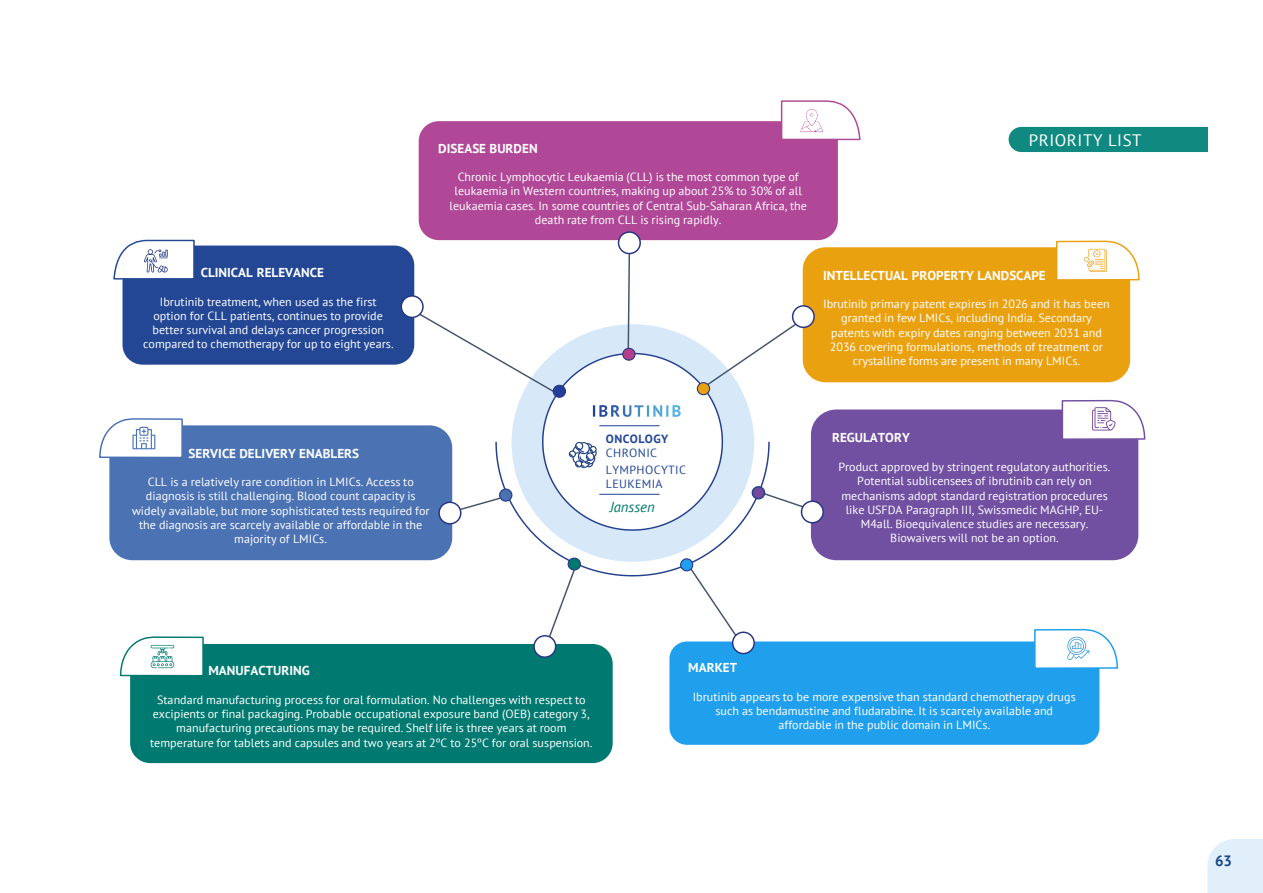
<style>
.page{position:relative;width:1263px;height:893px;background:#fff}
.page>*{position:absolute;margin:0;border:0;box-sizing:border-box;transform-origin:0 0}
.t1{font:16.5px "PT Sans";letter-spacing:.035em;color:#fff}
.t2{font:700 15px "PT Sans";color:#154789}
.t3{font:italic 14.55px "PT Sans";color:#00796f}
.t4{font:700 12.9px "PT Sans";letter-spacing:.005em;color:#fff}
.t5{font:11.85px/14.1px "PT Sans";color:#fff;text-align:center}
.t6{font:11.85px/14.2px "PT Sans";letter-spacing:.03em;color:#234794}
.t7{font:700 11.85px/14.1px "PT Sans";letter-spacing:.035em;color:#234794}
.s1{font-weight:400}
</style>
<div class="page">
<div style="left:1207px;top:839px;width:56px;height:54px;background:#e0eff9"></div>
<div style="left:122px;top:246px;width:292px;height:119px;background:#234795;border-radius:20px"></div>
<svg style="left:113px;top:239px;width:82px;height:41px"></svg>
<div style="left:811px;top:409px;width:327px;height:151px;background:#714fa1;border-radius:25px"></div>
<svg style="left:1061px;top:399px;width:85px;height:42px"></svg>
<div style="left:109px;top:425px;width:343px;height:135px;background:#4b72b3;border-radius:23px"></div>
<svg style="left:99px;top:418px;width:85px;height:41px"></svg>
<div style="left:803px;top:247px;width:327px;height:135px;background:#eaa110;border-radius:23px"></div>
<svg style="left:1055px;top:240px;width:85px;height:41px"></svg>
<div style="left:419px;top:121px;width:419px;height:119px;background:#b04897;border-radius:20px"></div>
<svg style="left:780px;top:100px;width:81px;height:41px"></svg>
<div style="left:669px;top:641px;width:430px;height:104px;background:#209fed;border-radius:17px"></div>
<svg style="left:1033px;top:628px;width:86px;height:42px"></svg>
<div style="left:130px;top:644px;width:483px;height:119px;background:#007970;border-radius:20px"></div>
<svg style="left:119px;top:636px;width:85px;height:41px"></svg>
<div style="left:401px;top:296px;width:22px;height:21px;background:#fff;border-radius:50%"></div>
<div style="left:401px;top:295px;width:23px;height:23px;border:1px solid #283583;border-radius:50%"></div>
<div style="left:618px;top:232px;width:22px;height:22px;background:#fff;border-radius:50%"></div>
<div style="left:618px;top:231px;width:23px;height:23px;border:1px solid #283583;border-radius:50%"></div>
<svg style="left:793px;top:306px;width:21px;height:21px"></svg>
<div style="left:792px;top:305px;width:23px;height:23px;border:1px solid #283583;border-radius:50%"></div>
<div style="left:801px;top:501px;width:22px;height:22px;background:#fff;border-radius:50%"></div>
<div style="left:801px;top:500px;width:23px;height:23px;border:1px solid #283583;border-radius:50%"></div>
<svg style="left:418px;top:252px;width:388px;height:407px"></svg>
<hr style="left:599px;top:425px;width:61px;height:1px;background:#213f99">
<hr style="left:599px;top:494px;width:61px;height:1px;background:#213f99">
<div style="left:1008px;top:127px;width:199px;height:25px;background:#108a81"></div>
<p class="t4" style="left:201px;top:264px;width:125px">CLINICAL RELEVANCE</p>
<p class="t5" style="left:143px;top:294px;width:252px">Ibrutinib treatment, when used as the first option for CLL patients, continues to provide better survival and delays cancer progression compared to chemotherapy for up to eight years.</p>
<p class="t4" style="left:438px;top:140px;width:101px">DISEASE BURDEN</p>
<p class="t5" style="left:449px;top:170px;width:359px">Chronic Lymphocytic Leukaemia (CLL) is the most common type of leukaemia in Western countries, making up about 25% to 30% of all leukaemia cases. In some countries of Central Sub-Saharan Africa, the death rate from CLL is rising rapidly.</p>
<p class="t1" style="left:1029px;top:129px;width:114px">PRIORITY LIST</p>
<p class="t4" style="left:823px;top:266px;width:224px">INTELLECTUAL PROPERTY LANDSCAPE</p>
<p class="t5" style="left:823px;top:297px;width:288px">Ibrutinib primary patent expires in 2026 and it has been granted in few LMICs, including India. Secondary patents with expiry dates ranging between 2031 and 2036 covering formulations, methods of treatment or crystalline forms are present in many LMICs.</p>
<p class="t4" style="left:188px;top:444px;width:172px">SERVICE DELIVERY ENABLERS</p>
<p class="t5" style="left:132px;top:475px;width:299px">CLL is a relatively rare condition in LMICs. Access to diagnosis is still challenging. Blood count capacity is widely available, but more sophisticated tests required for the diagnosis are scarcely available or affordable in the majority of LMICs.</p>
<p class="t7" style="left:606px;top:431px;width:64px">ONCOLOGY<br><span class="s1">CHRONIC</span></p>
<p class="t6" style="left:606px;top:462px;width:82px">LYMPHOCYTIC<br>LEUKEMIA</p>
<p class="t3" style="left:610px;top:498px;width:46px">Janssen</p>
<p class="t4" style="left:832px;top:429px;width:79px">REGULATORY</p>
<p class="t5" style="left:838px;top:460px;width:273px">Product approved by stringent regulatory authorities.<br>Potential sublicensees of ibrutinib can rely on mechanisms adopt standard registration procedures like USFDA Paragraph III, Swissmedic MAGHP, EU-M4all. Bioequivalence studies are necessary.<br>Biowaivers will not be an option.</p>
<p class="t4" style="left:208px;top:662px;width:103px">MANUFACTURING</p>
<p class="t5" style="left:150px;top:693px;width:444px">Standard manufacturing process for oral formulation. No challenges with respect to excipients or final packaging. Probable occupational exposure band (OEB) category 3, manufacturing precautions may be required. Shelf life is three years at room temperature for tablets and capsules and two years at 2ºC to 25ºC for oral suspension.</p>
<p class="t4" style="left:688px;top:659px;width:50px">MARKET</p>
<p class="t5" style="left:693px;top:689px;width:385px">Ibrutinib appears to be more expensive than standard chemotherapy drugs such as bendamustine and fludarabine. It is scarcely available and affordable in the public domain in LMICs.</p>
<p class="t2" style="left:1215px;top:851px;width:19px">63</p>
</div>
